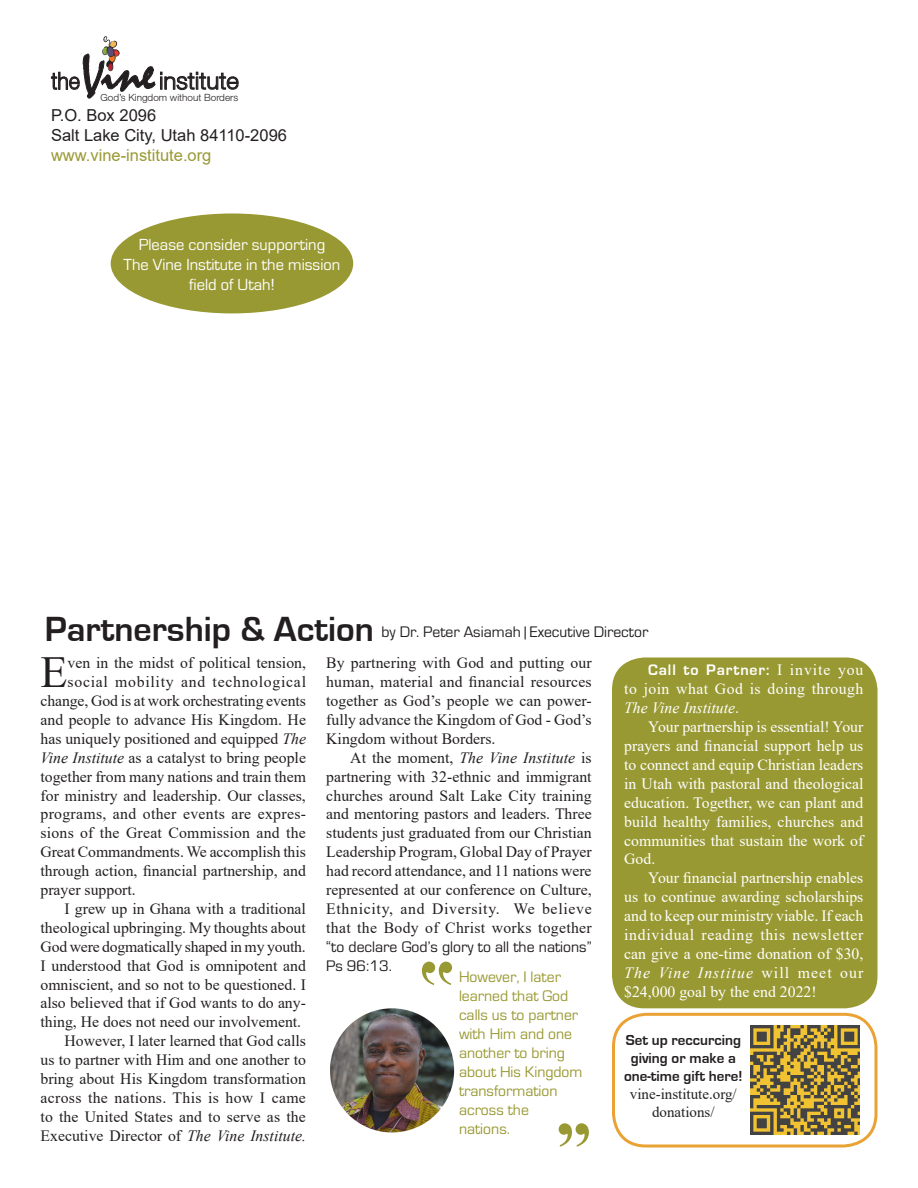
<style>
.page{position:relative;width:918px;height:1188px;background:#fff}
.page>*{position:absolute;margin:0;border:0;box-sizing:border-box;transform-origin:0 0}
.subtitle{font:700 72px "Times New Roman";color:#993}
.t1{font:59.85px "Mistral";color:#231f20;scale:.89 1}
.Body_text{font:44.25px "Times New Roman";color:#231f20}
.Headline{font:700 36px "Eurostile";color:#231f20}
.t2{font:300 24px "Helvetica Neue LT";color:#231f20}
.t3{font:300 24px "Helvetica Neue LT";color:#231f20;scale:.89 1}
.Body_text-2{font:16.5px/19.8px "Eurostile";color:#fff;text-align:center}
.t4{font:16.5px "Arial";color:#231f20}
.t5{font:16.5px "Arial";color:#993}
.Body_text-3{font:15.75px/18.9px "Times New Roman";color:#231f20;text-align:justify}
.Body_text-4{font:15.75px/18.9px "Times New Roman";color:#fff;text-align:justify}
.Body_text-5{font:15.75px/18.9px "Eurostile";color:#993}
.subtitle-2{font:15.75px "Eurostile";color:#231f20}
.Body_text-6{font:15.75px "Times New Roman";letter-spacing:.02em;color:#231f20}
.Body_text-7{font:15.75px "Times New Roman";letter-spacing:.045em;color:#231f20}
.Body_text-8{font:15.75px "Times New Roman";letter-spacing:.025em;color:#fff}
.Body_text-9{font:700 15.75px "Eurostile";letter-spacing:.055em;color:#fff}
.Body_text-10{font:italic 15.75px "Times New Roman";color:#fff}
.Body_text-11{font:700 15px/18px "Eurostile";color:#231f20;text-align:center}
.t6{font:300 9.9px "Helvetica Neue LT";color:#231f20}
.s1{font-style:italic}
.s2{font-family:"Eurostile"}
.s3{font-family:"Times New Roman";font-weight:400}
.s4{font-style:normal}
</style>
<div class="page">
<div style="left:612px;top:657px;width:266px;height:351px;background:#993;border-radius:32px"></div>
<div style="left:111px;top:213px;width:242px;height:100px;background:#993;border-radius:50%"></div>
<svg style="left:51px;top:36px;width:187px;height:62px"></svg>
<img style="left:330px;top:1008px;width:124px;height:124px">
<div style="left:612px;top:1013px;width:266px;height:135px;border:3px solid #eaa234;border-radius:32px"></div>
<img style="left:750px;top:1025px;width:110px;height:109px">
<p class="t1" style="left:81px;top:42px;width:27px">V</p>
<p class="t1" style="left:102px;top:36px;width:61px">ine</p>
<p class="t2" style="left:159px;top:66px;width:81px">institute</p>
<p class="t3" style="left:51px;top:66px;width:34px">the</p>
<p class="t6" style="left:101px;top:91px;width:139px">God’s Kingdom without Borders</p>
<p class="t4" style="left:51px;top:104px;width:107px">P.O. Box 2096</p>
<p class="t4" style="left:51px;top:124px;width:238px">Salt Lake City, Utah 84110-2096</p>
<p class="t5" style="left:51px;top:143px;width:162px">www.vine-institute.org</p>
<p class="Body_text-2" style="left:124px;top:235px;width:218px">Please consider supporting<br>The Vine Institute in the mission field of Utah!</p>
<p class="Headline" style="left:45px;top:609px;width:331px">Partnership &amp; Action</p>
<p class="subtitle-2" style="left:382px;top:624px;width:268px">by Dr. Peter Asiamah | Executive Director</p>
<p class="Body_text" style="left:40px;top:641px;width:29px">E</p>
<p class="Body_text-3" style="left:68px;top:653px;width:240px">ven in the midst of political tension,</p>
<p class="Body_text-3" style="left:326px;top:653px;width:267px">By partnering with God and putting our human, material and financial resources together as God’s people we can power&shy;fully advance the Kingdom of God - God’s Kingdom without Borders.</p>
<p class="Body_text-3" style="left:326px;top:748px;width:267px;text-indent:24px">At the moment, <span class="s1">The Vine Institute</span> is partnering with 32-ethnic and immigrant churches around Salt Lake City training and mentoring pastors and leaders. Three students just graduated from our Christian Leadership Program, Global Day of Prayer had record attendance, and 11 nations were represented at our conference on Culture, Ethnicity, and Diversity. We believe that the Body of Christ works together <span class="s2">“to declare God’s glory to all the nations” Ps 96:13.</span></p>
<p class="Body_text-9" style="left:648px;top:662px;width:217px">Call to Partner: <span class="s3">I invite you</span></p>
<p class="Body_text-8" style="left:624px;top:678px;width:241px">to join what God is doing through</p>
<p class="Body_text-10" style="left:624px;top:697px;width:116px">The Vine Institute<span class="s4">.</span></p>
<p class="Body_text-4" style="left:648px;top:717px;width:217px">Your partnership is essential! Your</p>
<p class="Body_text-4" style="left:624px;top:736px;width:241px">prayers and financial support help us</p>
<p class="Body_text-4" style="left:624px;top:755px;width:241px">to connect and equip Christian leaders</p>
<p class="Body_text-4" style="left:624px;top:774px;width:241px">in Utah with pastoral and theological</p>
<p class="Body_text-4" style="left:624px;top:793px;width:241px">education. Together, we can plant and</p>
<p class="Body_text-4" style="left:624px;top:811px;width:241px">build healthy families, churches and</p>
<p class="Body_text-4" style="left:624px;top:830px;width:241px">communities that sustain the work of</p>
<p class="Body_text-4" style="left:624px;top:849px;width:33px">God.</p>
<p class="Body_text-4" style="left:624px;top:868px;width:241px;text-indent:24px">Your financial partnership enables us to continue awarding scholarships and to keep our ministry viable. If each individual reading this newsletter can give a one-time donation of $30, <span class="s1">The Vine Institue</span> will meet our $24,000 goal by the end 2022!</p>
<p class="Body_text-7" style="left:68px;top:671px;width:240px">social mobility and technological</p>
<p class="Body_text-3" style="left:40px;top:691px;width:267px">change, God is at work orchestrating events</p>
<p class="Body_text-3" style="left:40px;top:710px;width:267px">and people to advance His Kingdom. He</p>
<p class="Body_text-3" style="left:40px;top:729px;width:267px">has uniquely positioned and equipped <span class="s1">The</span></p>
<p class="Body_text-3" style="left:40px;top:748px;width:267px"><span class="s1">Vine Institute</span> as a catalyst to bring people</p>
<p class="Body_text-3" style="left:40px;top:766px;width:267px">together from many nations and train them</p>
<p class="Body_text-3" style="left:40px;top:785px;width:267px">for ministry and leadership. Our classes,</p>
<p class="Body_text-6" style="left:40px;top:803px;width:267px">programs, and other events are expres-</p>
<p class="Body_text-3" style="left:40px;top:823px;width:267px">sions of the Great Commission and the</p>
<p class="Body_text-3" style="left:40px;top:842px;width:267px">Great Commandments. We accomplish this</p>
<p class="Body_text-3" style="left:40px;top:861px;width:267px">through action, financial partnership, and</p>
<p class="Body_text-3" style="left:40px;top:880px;width:97px">prayer support.</p>
<p class="Body_text-3" style="left:40px;top:899px;width:267px;text-indent:24px">I grew up in Ghana with a traditional theological upbringing. My thoughts about God were dogmatically shaped in my youth.<br>I understood that God is omnipotent and omniscient, and so not to be questioned. I also believed that if God wants to do any&shy;thing, He does not need our involvement.</p>
<p class="Body_text-3" style="left:40px;top:1031px;width:267px;text-indent:24px">However, I later learned that God calls us to partner with Him and one another to bring about His Kingdom transformation across the nations. This is how I came to the United States and to serve as the Executive Director of <span class="s1">The Vine Institute.</span></p>
<p class="Body_text-5" style="left:459px;top:968px;width:125px">However, I later learned that God calls us to partner with Him and one another to bring about His Kingdom transformation across the nations.</p>
<p class="Body_text-11" style="left:624px;top:1032px;width:120px">Set up reccurcing giving or make a one-time gift here! <span class="s3">vine-institute.org/ donations/</span></p>
<p class="subtitle" style="left:592px;top:1174px;width:37px;rotate:-180deg">“</p>
</div>
